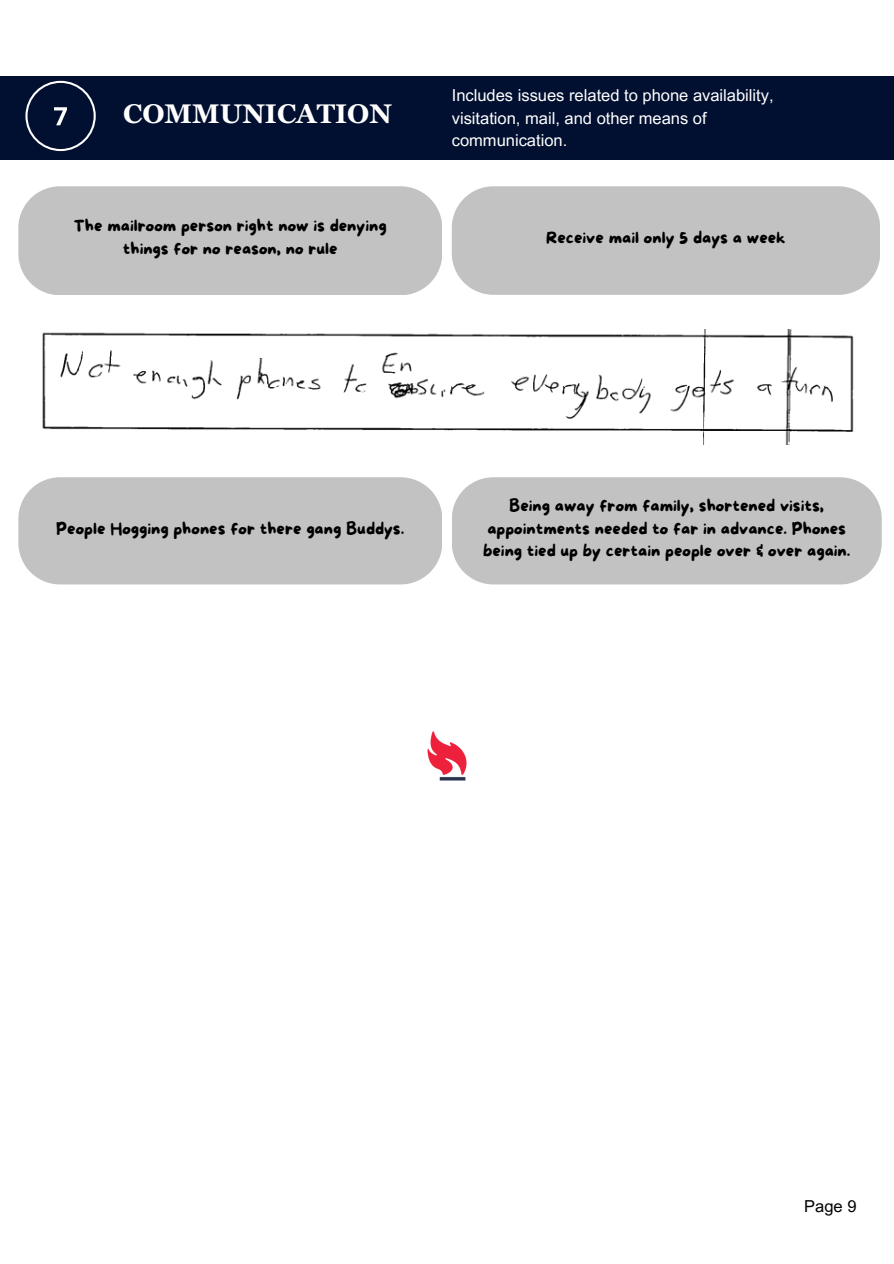
<style>
.page{position:relative;width:894px;height:1264px;background:#fff}
.page>*{position:absolute;margin:0;border:0;box-sizing:border-box;transform-origin:0 0}
.t1{font:700 27px "Georgia Pro";color:#fff}
.t2{font:16.5px/22.5px "More Sugar";color:#000;text-align:center}
.t3{font:16.5px/22.5px "Arial MT Pro";color:#fff}
.t4{font:16.5px "Arial MT Pro";color:#000}
</style>
<div class="page">
<div style="left:18px;top:186px;width:424px;height:109px;background:#c2c2c2"></div>
<div style="left:0;top:76px;width:893px;height:84px;background:#010f30"></div>
<div style="left:451px;top:186px;width:428px;height:109px;background:#c2c2c2"></div>
<div style="left:452px;top:477px;width:429px;height:107px;background:#c2c2c2"></div>
<div style="left:18px;top:477px;width:424px;height:107px;background:#c2c2c2"></div>
<svg style="left:25px;top:81px;width:71px;height:70px"></svg>
<img style="left:427px;top:731px;width:40px;height:50px">
<img style="left:42px;top:329px;width:812px;height:116px">
<h1 class="t1" style="left:123px;top:99px;width:270px">COMMUNICATION</h1>
<p class="t3" style="left:451px;top:86px;width:323px">Includes issues related to phone availability, visitation, mail, and other means of communication.</p>
<p class="t2" style="left:74px;top:216px;width:314px">The mailroom person right now is denying things for no reason, no rule</p>
<p class="t2" style="left:546px;top:227px;width:241px">Receive mail only 5 days a week</p>
<p class="t2" style="left:56px;top:518px;width:349px">People Hogging phones for there gang Buddys.</p>
<p class="t2" style="left:483px;top:495px;width:369px">Being away from family, shortened visits, appointments needed to far in advance. Phones being tied up by certain people over &amp; over again.</p>
<p class="t4" style="left:804px;top:1199px;width:54px">Page 9</p>
</div>
